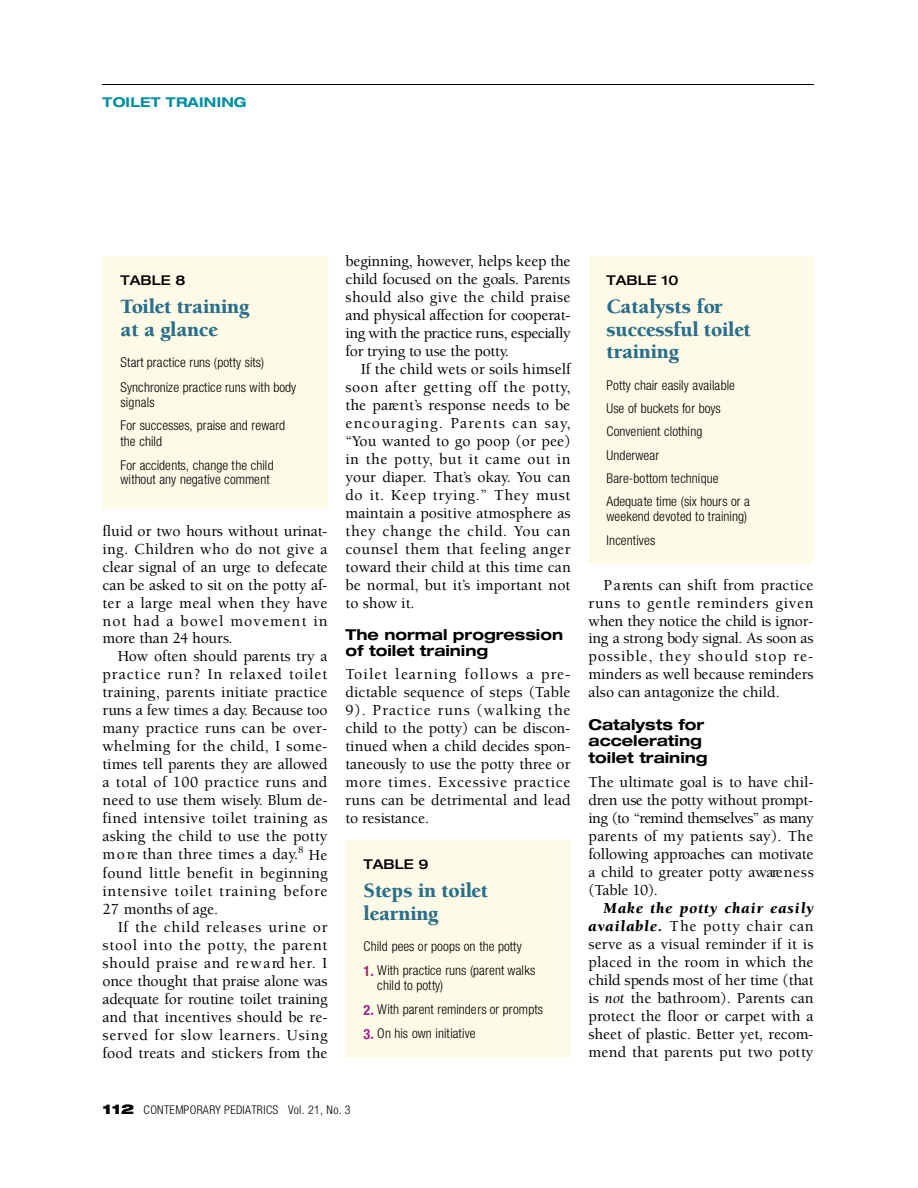
<style>
.page{position:relative;width:918px;height:1188px;background:#fff}
.page>*{position:absolute;margin:0;border:0;box-sizing:border-box;transform-origin:0 0}
.t1{font:900 21px/22.6px "Berkeley";letter-spacing:-.01em;color:#2a6f8a}
.t2{font:500 15.75px/18px "Berkeley";color:#000;text-align:justify}
.t3{font:700 expanded 15px/16.4px "Helvetica Neue";color:#000}
.t4{font:300 condensed 13.5px/24.2px "Helvetica Neue";color:#000}
.t5{font:500 expanded 13.5px "Helvetica Neue";color:#000}
.t6{font:700 expanded 13.5px "Helvetica Neue";letter-spacing:.015em;color:#008fa3}
.t7{font:300 condensed 12px "Helvetica Neue";letter-spacing:.03em;color:#000}
.s1{font-weight:700;font-size:14.25px;color:#9f2588}
.s2{font-weight:900;font-style:italic}
.s3{font-weight:400;font-style:italic}
.s4{font-weight:900;font-stretch:expanded;font-size:13.5px}
</style>
<div class="page">
<hr style="left:103px;top:84px;width:711px;height:1px;background:#000">
<div style="left:103px;top:256px;width:225px;height:252px;background:#fefae8"></div>
<div style="left:346px;top:840px;width:225px;height:217px;background:#fefae8"></div>
<div style="left:589px;top:256px;width:225px;height:308px;background:#fefae8"></div>
<p class="t6" style="left:103px;top:98px;width:146px">TOILET TRAINING</p>
<p class="t5" style="left:121px;top:272px;width:66px">TABLE 8</p>
<h1 class="t1" style="left:121px;top:297px;width:130px">Toilet training at a glance</h1>
<p class="t4" style="left:121px;top:352px;width:177px">Start practice runs (potty sits)<br>Synchronize practice runs with body</p>
<p class="t4" style="left:121px;top:391px;width:166px;line-height:23.7px">s ig n a ls<br>For successes, praise and reward</p>
<p class="t4" style="left:121px;top:430px;width:155px">the child<br>For accidents, change the child</p>
<p class="t4" style="left:121px;top:469px;width:151px">without any negative comment</p>
<p class="t2" style="left:103px;top:523px;width:227px">fluid or two hours without urinat&shy;ing. Children who do not give a clear signal of an urge to defecate can be asked to sit on the potty af&shy;ter a large meal when they have not had a bowel movement in m o re than 24 hours.</p>
<p class="t2" style="left:103px;top:649px;width:227px;text-indent:15px">How often should parents try a practice run? In relaxed toilet training, parents initiate practice runs a few times a day. Because too many practice runs can be over&shy;whelming for the child, I some&shy;times tell parents they are allowed a total of 100 practice runs and need to use them wisely. Blum de&shy;fined intensive toilet training as asking the child to use the potty m o re than three times a day.<sup>8</sup> H e found little benefit in beginning intensive toilet training before 27 months of age.</p>
<p class="t2" style="left:103px;top:919px;width:227px;text-indent:15px">If the child releases urine or stool into the potty, the pare n t should praise and re w a rd her. I once thought that praise alone was adequate for routine toilet training and that incentives should be re&shy;s e rved for slow learners. Using food treats and stickers from the</p>
<p class="t2" style="left:346px;top:253px;width:227px">beginning, however, helps keep the child focused on the goals. Pare n ts should also give the child praise and physical affection for cooperat&shy;ing with the practice runs, especially for trying to use the potty.</p>
<p class="t2" style="left:346px;top:361px;width:227px;text-indent:15px">If the child wets or soils himself soon after getting off the potty, the pare n t ’s response needs to be e ncouraging. Parents can say, “You wanted to go poop (or pee) in the potty, but it came out in your diaper. That’s okay. You can do it. Keep trying.” They must maintain a positive atmosphere as they change the child. You can counsel them that feeling anger toward their child at this time can be normal, but it’s important not to show it.</p>
<p class="t3" style="left:346px;top:628px;width:219px">The normal progression of toilet training</p>
<p class="t2" style="left:346px;top:667px;width:226px">Toilet learning follows a pre&shy;dictable sequence of steps (Ta b le 9). Practice runs (walking the child to the potty) can be discon&shy;tinued when a child decides spon&shy;taneously to use the potty three or m o re times. Excessive practice runs can be detrimental and lead to resistance.</p>
<p class="t5" style="left:364px;top:856px;width:66px">TABLE 9</p>
<h1 class="t1" style="left:364px;top:881px;width:126px">Steps in toilet le a rn in g</h1>
<p class="t4" style="left:364px;top:935px;width:173px">Child pees or poops on the potty<br><span class="s1">1 .</span> With practice runs (parent walks</p>
<p class="t4" style="left:364px;top:974px;width:181px;text-indent:14px">child to potty)<br><span class="s1">2 .</span> With parent reminders or prompts<br><span class="s1">3 .</span> On his own initiative</p>
<p class="t5" style="left:607px;top:272px;width:73px">TABLE 10</p>
<h1 class="t1" style="left:607px;top:297px;width:146px">Catalysts for successful toilet tra in in g</h1>
<p class="t4" style="left:607px;top:375px;width:145px;line-height:23.2px">Potty chair easily available<br>Use of buckets for boys<br>Convenient clothing<br>U n d e rw e a r<br>Bare-bottom technique<br>Adequate time (six hours or a</p>
<p class="t4" style="left:607px;top:506px;width:142px;line-height:23.4px">weekend devoted to training)<br>In c e n tiv e s</p>
<p class="t2" style="left:589px;top:577px;width:227px;text-indent:15px">P a rents can shift from practice runs to gentle reminders given when they notice the child is ignor&shy;ing a strong body signal. As soon as possible, they should stop re&shy;minders as well because re m in d e rs also can antagonize the child.</p>
<p class="t3" style="left:589px;top:718px;width:120px">Catalysts for accelerating toilet training</p>
<p class="t2" style="left:589px;top:775px;width:227px">The ultimate goal is to have chil&shy;d ren use the potty without pro m p t&shy;ing (to “remind themselves” as many p a rents of my patients say). The following approaches can motivate a child to greater potty aware n e s s (Table 10).</p>
<p class="t2" style="left:589px;top:901px;width:227px;text-indent:15px"><span class="s2">Make the potty chair easily a v a i l a b l e .</span> The potty chair can s e rve as a visual reminder if it is placed in the room in which the child spends most of her time (that is <span class="s3">n o t</span> the bathroom). Parents can p rotect the floor or carpet with a sheet of plastic. Better yet, re c o m&shy;mend that parents put two potty</p>
<p class="t7" style="left:103px;top:1105px;width:250px"><span class="s4">1 1 2</span> CONTEMPORARY PEDIATRICS Vol. 21, No. 3</p>
</div>
